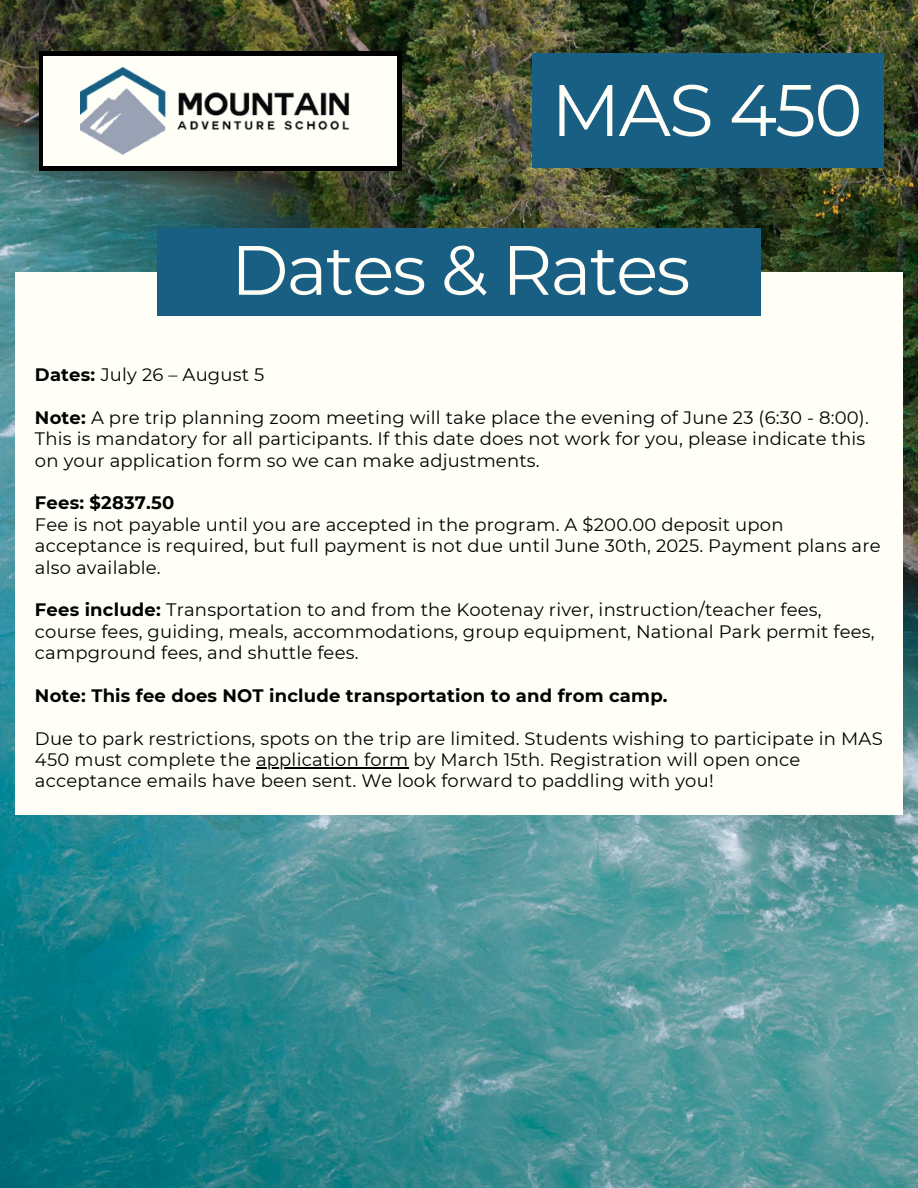
<style>
.page{position:relative;width:918px;height:1188px;background:#fff}
.page>*{position:absolute;margin:0;border:0;box-sizing:border-box;transform-origin:0 0}
.t1{font:72.9px "Montserrat";letter-spacing:-.025em;color:#fffff7}
.t2{font:69.6px "Montserrat";letter-spacing:-.025em;color:#fffff7}
.t3{font:18px/21.3px "Montserrat";letter-spacing:.01em;color:#000}
.t4{font:700 18px "Montserrat";letter-spacing:.01em;color:#000}
.s1{font-weight:700}
</style>
<div class="page">
<img style="left:0;top:0;width:918px;height:1188px">
<div style="left:39px;top:52px;width:362px;height:118px;background:#000"></div>
<div style="left:44px;top:56px;width:353px;height:109px;background:#fffff7"></div>
<div style="left:533px;top:54px;width:351px;height:114px;background:#185f83"></div>
<img style="left:81px;top:67px;width:269px;height:88px">
<div style="left:15px;top:272px;width:887px;height:542px;background:#fffff7"></div>
<div style="left:157px;top:229px;width:604px;height:87px;background:#185f83"></div>
<hr style="left:256px;top:767px;width:152px;height:1px;background:#000">
<h3 class="t1" style="left:551px;top:65px;width:313px">MAS 450</h3>
<p class="t2" style="left:231px;top:227px;width:461px">Dates &amp; Rates</p>
<p class="t3" style="left:35px;top:364px;width:231px"><span class="s1">Dates:</span> July 26 – August 5</p>
<h1 class="t3" style="left:35px;top:407px;width:835px"><span class="s1">Note:</span> A pre trip planning zoom meeting will take place the evening of June 23 (6:30 - 8:00).<br>This is mandatory for all participants. If this date does not work for you, please indicate this on your application form so we can make adjustments.</h1>
<h2 class="t4" style="left:35px;top:492px;width:141px">Fees: $2837.50</h2>
<p class="t3" style="left:35px;top:514px;width:847px">Fee is not payable until you are accepted in the program. A $200.00 deposit upon acceptance is required, but full payment is not due until June 30th, 2025. Payment plans are also available.</p>
<p class="t3" style="left:35px;top:599px;width:841px"><span class="s1">Fees include:</span> Transportation to and from the Kootenay river, instruction/teacher fees, course fees, guiding, meals, accommodations, group equipment, National Park permit fees, campground fees, and shuttle fees.</p>
<p class="t4" style="left:35px;top:684px;width:634px">Note: This fee does NOT include transportation to and from camp.</p>
<p class="t3" style="left:35px;top:727px;width:849px">Due to park restrictions, spots on the trip are limited. Students wishing to participate in MAS<br>450 must complete the application form by March 15th. Registration will open once</p>
<p class="t3" style="left:35px;top:770px;width:680px">acceptance emails have been sent. We look forward to paddling with you!</p>
</div>
